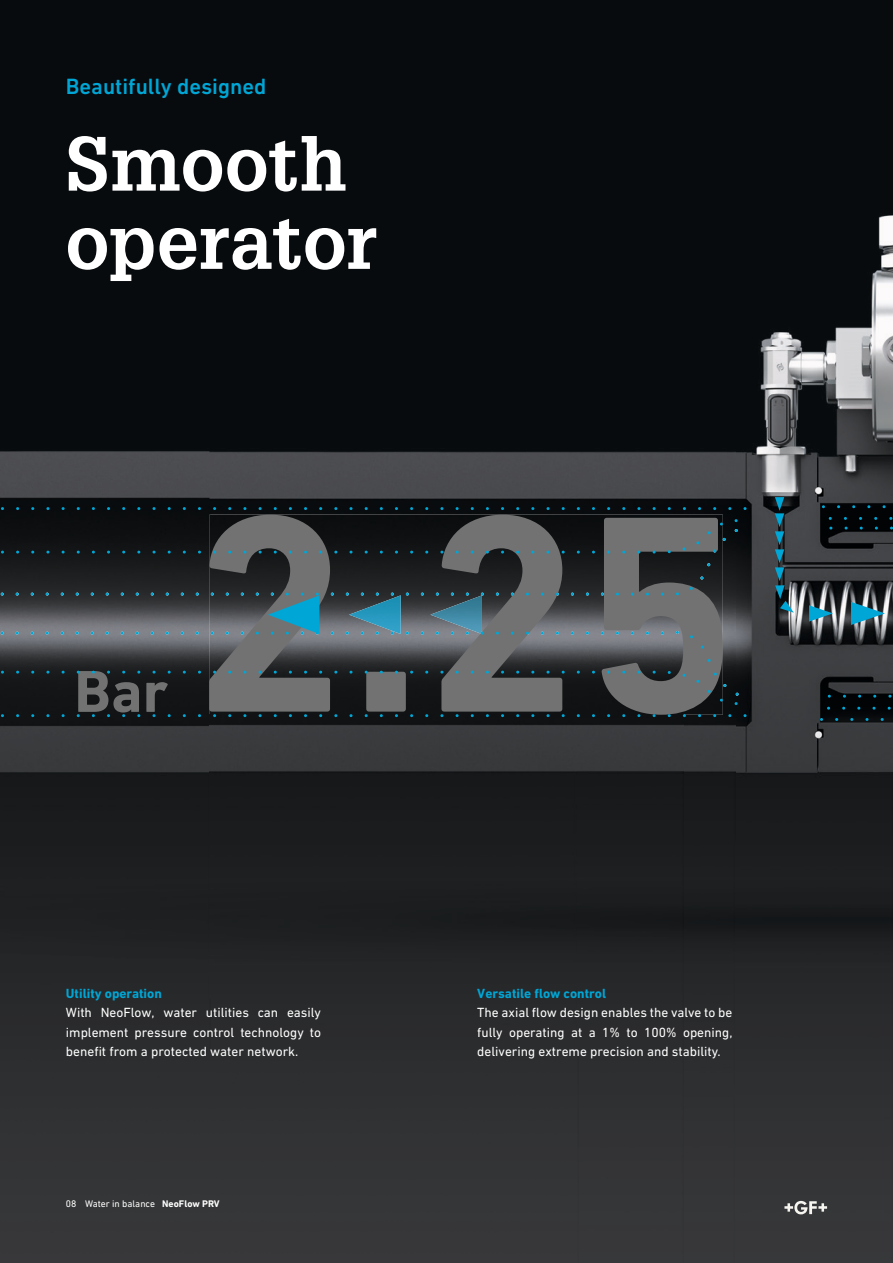
<style>
.page{position:relative;width:893px;height:1263px;background:#fff}
.page>*{position:absolute;margin:0;border:0;box-sizing:border-box;transform-origin:0 0}
.t1{font:700 285px "DIN Next W1 G";color:#727272}
.t2{font:700 75px/78.3px "Glypha LT Pro";letter-spacing:.005em;color:#fff}
.t3{font:700 60px "DIN Next W1 G";color:#727272}
.t4{font:500 22.5px "DIN Next W1 G";color:#00a6d5}
.t5{font:13.5px/19.5px "DIN Next W1 G";color:#fff;text-align:justify}
.t6{font:700 13.5px "DIN Next W1 G";color:#00a6d5}
.t7{font:9.75px "DIN Next W1 G";color:#fff}
.s1{font-weight:700}
</style>
<div class="page">
<div style="left:0;top:0;width:735px;height:368px;background:#080b0e"></div>
<img style="left:735px;top:0;width:158px;height:1263px">
<img style="left:0;top:368px;width:209px;height:895px">
<img style="left:209px;top:368px;width:527px;height:149px">
<img style="left:683px;top:596px;width:53px;height:667px">
<img style="left:209px;top:717px;width:474px;height:546px">
<img style="left:209px;top:515px;width:514px;height:199px">
<svg style="left:809px;top:605px;width:24px;height:16px"></svg>
<svg style="left:851px;top:602px;width:34px;height:23px"></svg>
<svg style="left:775px;top:497px;width:19px;height:116px;background:#2c4f5b"></svg>
<svg style="left:0;top:555px;width:738px;height:41px;background:#1d2022"></svg>
<div style="left:0;top:517px;width:749px;height:38px;background:#0d0f11"></div>
<svg style="left:0;top:507px;width:746px;height:3px;background:#07222b"></svg>
<svg style="left:0;top:631px;width:739px;height:38px;background:#53575c"></svg>
<svg style="left:0;top:669px;width:749px;height:38px;background:#131719"></svg>
<svg style="left:0;top:714px;width:746px;height:3px;background:#0d2830"></svg>
<svg style="left:818px;top:695px;width:75px;height:27px;background:#040f13"></svg>
<svg style="left:818px;top:504px;width:75px;height:26px;background:#020d11"></svg>
<svg style="left:784px;top:1201px;width:43px;height:13px"></svg>
<svg style="left:268px;top:595px;width:51px;height:39px;background:#2a7e98"></svg>
<img style="left:349px;top:595px;width:52px;height:39px">
<img style="left:430px;top:595px;width:52px;height:39px">
<h3 class="t4" style="left:66px;top:73px;width:202px">Beautifully designed</h3>
<h2 class="t2" style="left:66px;top:123px;width:312px">Smooth operator</h2>
<h3 class="t3" style="left:74px;top:656px;width:95px">Bar</h3>
<h1 class="t1" style="left:191px;top:448px;width:551px">2.25</h1>
<p class="t6" style="left:66px;top:985px;width:97px">Utility operation</p>
<p class="t5" style="left:66px;top:1003px;width:257px">With NeoFlow, water utilities can easily implement pressure control technology to benefit from a protected water network.</p>
<p class="t7" style="left:66px;top:1197px;width:155px">08 Water in balance <span class="s1">NeoFlow PRV</span></p>
<p class="t6" style="left:477px;top:985px;width:130px">Versatile flow control</p>
<p class="t5" style="left:477px;top:1003px;width:257px">The axial flow design enables the valve to be fully operating at a 1% to 100% opening, delivering extreme precision and stability.</p>
</div>
